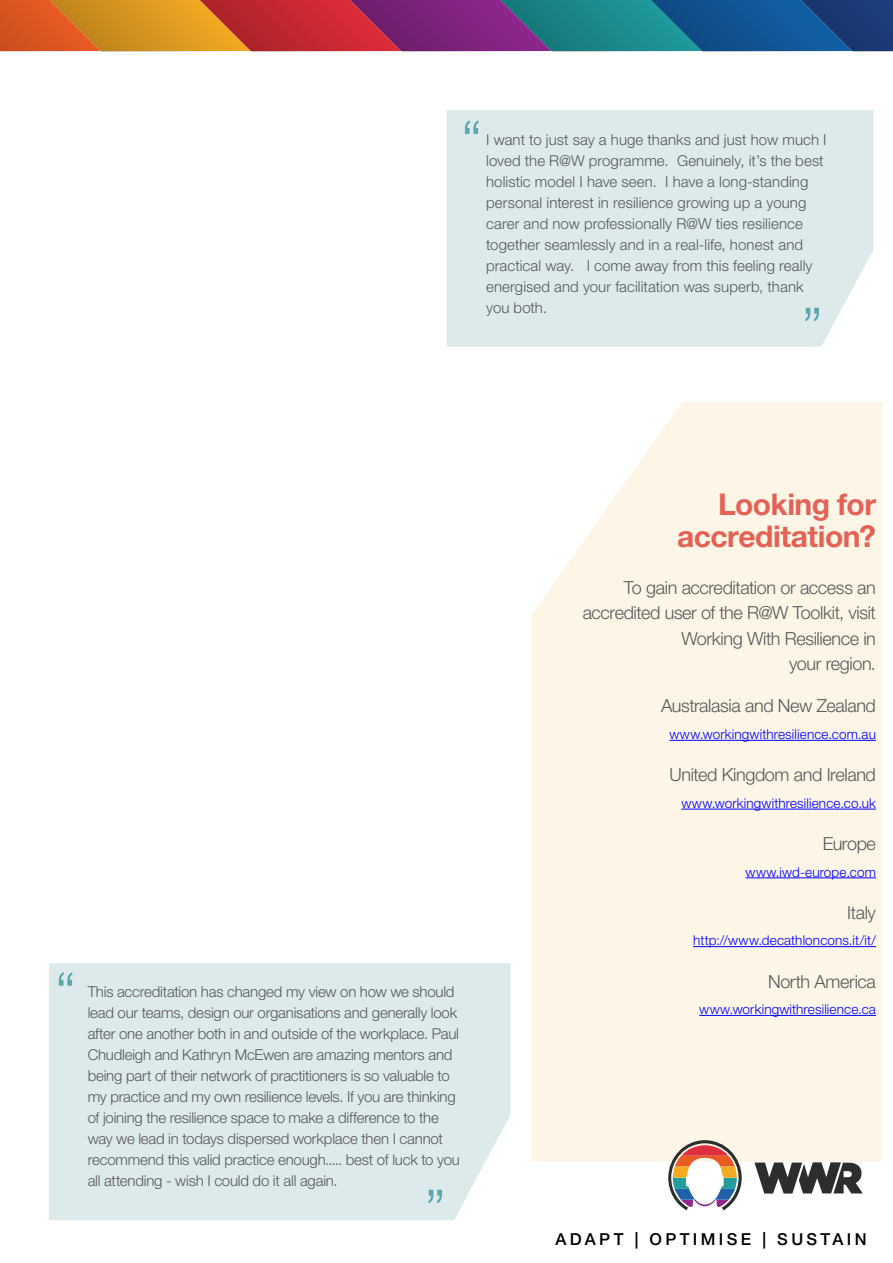
<style>
.page{position:relative;width:893px;height:1263px;background:#fff}
.page>*{position:absolute;margin:0;border:0;box-sizing:border-box;transform-origin:0 0}
.Sub_Heading{font:300 55.5px "Helvetica Neue LT Std";color:#5ba8ac}
.Sub_Heading-2{font:700 30px/31.5px "Helvetica Neue LT Std";letter-spacing:-.015em;color:#e36155;text-align:right}
.Sub_Heading-3{font:300 18px/25.5px "Helvetica Neue LT Std";letter-spacing:-.02em;color:#57585a;text-align:right}
.t1{font:500 16.5px "Helvetica Neue LT Std";letter-spacing:.205em;color:#000}
.Heading{font:300 15px/21px "Helvetica Neue LT Std";letter-spacing:-.015em;color:#57585a}
.Body{font:300 15px/21px "Helvetica Neue LT Std";letter-spacing:.005em;color:#57585a}
.Body-2{font:300 13.5px "Helvetica Neue LT Std";letter-spacing:.01em;color:#00f}
</style>
<div class="page">
<svg style="left:0;top:0;width:893px;height:51px;background:#76565e"></svg>
<svg style="left:531px;top:402px;width:351px;height:759px;background:#fcf5e7"></svg>
<hr style="left:669px;top:740px;width:207px;height:1px;background:#00f">
<hr style="left:681px;top:809px;width:195px;height:1px;background:#00f">
<hr style="left:746px;top:877px;width:130px;height:1px;background:#00f">
<hr style="left:693px;top:946px;width:183px;height:1px;background:#00f">
<hr style="left:699px;top:1015px;width:177px;height:1px;background:#00f">
<svg style="left:668px;top:1140px;width:74px;height:71px"></svg>
<svg style="left:754px;top:1162px;width:109px;height:31px"></svg>
<div style="left:49px;top:963px;width:462px;height:257px;background:#ddeaeb"></div>
<div style="left:446px;top:110px;width:427px;height:237px;background:#ddeaeb"></div>
<p class="Sub_Heading" style="left:461px;top:106px;width:22px">“</p>
<p class="Body" style="left:486px;top:129px;width:342px">I want to just say a huge thanks and just how much I loved the R@W programme. Genuinely, it’s the best holistic model I have seen. I have a long-standing personal interest in resilience growing up a young carer and now professionally R@W ties resilience together seamlessly and in a real-life, honest and practical way. I come away from this feeling really energised and your facilitation was superb, thank you both.</p>
<p class="Sub_Heading" style="left:802px;top:294px;width:22px">”</p>
<p class="Sub_Heading" style="left:55px;top:958px;width:22px">“</p>
<p class="Heading" style="left:88px;top:981px;width:374px">This accreditation has changed my view on how we should lead our teams, design our organisations and generally look after one another both in and outside of the workplace. Paul Chudleigh and Kathryn McEwen are amazing mentors and being part of their network of practitioners is so valuable to my practice and my own resilience levels. If you are thinking of joining the resilience space to make a difference to the way we lead in todays dispersed workplace then I cannot recommend this valid practice enough..... best of luck to you all attending - wish I could do it all again.</p>
<p class="Sub_Heading" style="left:425px;top:1176px;width:22px">”</p>
<p class="Sub_Heading-2" style="left:677px;top:488px;width:200px">Looking for accreditation?</p>
<p class="Sub_Heading-3" style="left:583px;top:574px;width:295px">To gain accreditation or access an accredited user of the R@W Toolkit, visit<br>Working With Resilience in<br>your region.</p>
<p class="Sub_Heading-3" style="left:661px;top:693px;width:216px">Australasia and New Zealand</p>
<p class="Body-2" style="left:669px;top:726px;width:208px">www.workingwithresilience.com.au</p>
<p class="Sub_Heading-3" style="left:669px;top:762px;width:208px">United Kingdom and Ireland</p>
<p class="Body-2" style="left:681px;top:795px;width:196px">www.workingwithresilience.co.uk</p>
<p class="Sub_Heading-3" style="left:823px;top:830px;width:55px">Europe</p>
<p class="Body-2" style="left:746px;top:863px;width:132px">www.iwd-europe.com</p>
<p class="Sub_Heading-3" style="left:847px;top:899px;width:30px">Italy</p>
<p class="Body-2" style="left:693px;top:932px;width:184px">http://www.decathloncons.it/it/</p>
<p class="Sub_Heading-3" style="left:768px;top:968px;width:109px">North America</p>
<p class="Body-2" style="left:699px;top:1001px;width:178px">www.workingwithresilience.ca</p>
<p class="t1" style="left:555px;top:1229px;width:313px">ADAPT | OPTIMISE | SUSTAIN</p>
</div>
